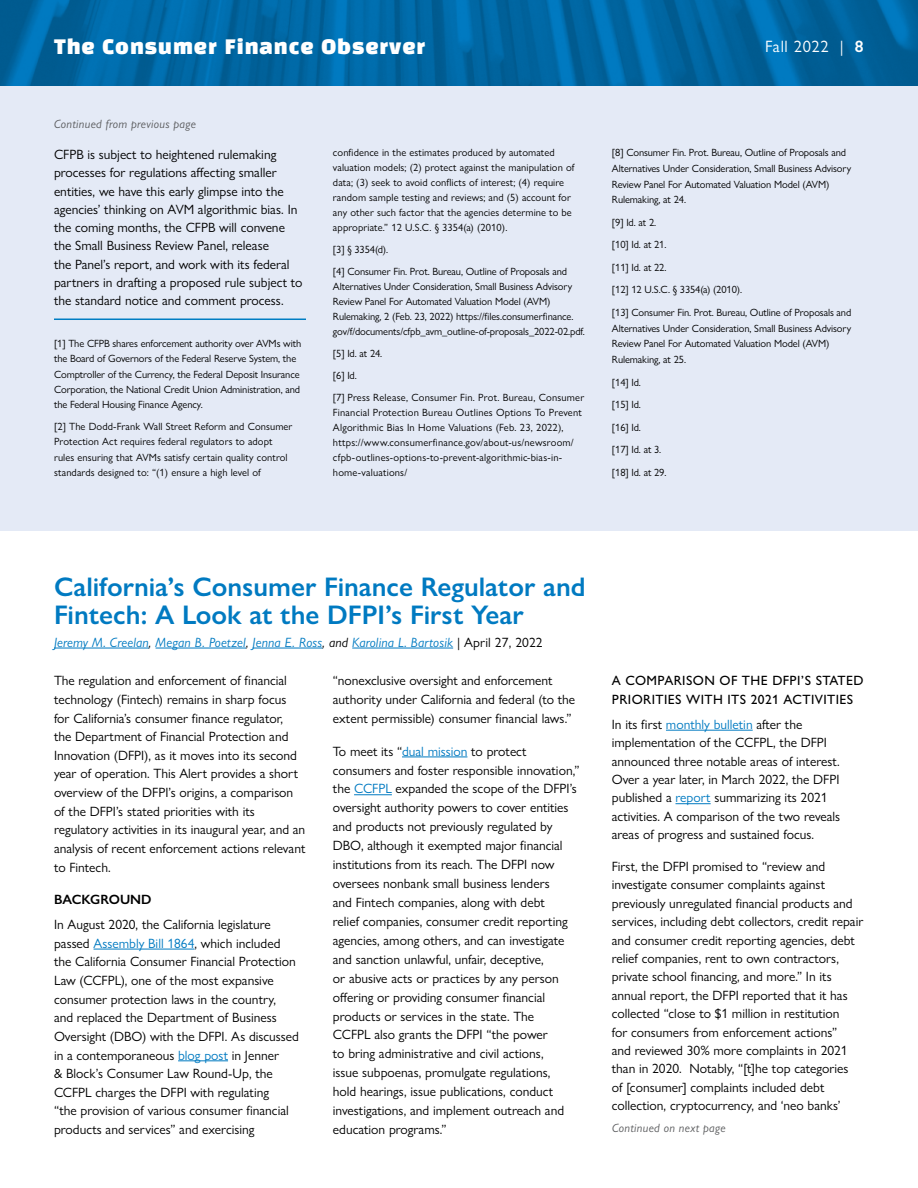
<style>
.page{position:relative;width:918px;height:1188px;background:#fff}
.page>*{position:absolute;margin:0;border:0;box-sizing:border-box;transform-origin:0 0}
.t1{font:600 27px/27.5px "Gill Sans Nova";color:#007ac1}
.t2{font:19.5px "Black Han Sans";letter-spacing:.05em;color:#fff}
.t3{font:16.5px "Gill Sans Nova";letter-spacing:.04em;color:#fff}
.t4{font:13.5px/18.9px "Gill Sans Nova";color:#000}
.t5{font:italic 13.5px "Gill Sans Nova";letter-spacing:.01em;color:#007ac1}
.t6{font:500 13.5px/18.5px "Gill Sans Nova";letter-spacing:.03em;color:#000}
.t7{font:600 13.5px "Gill Sans Nova";color:#000}
.t8{font:italic 12px "Gill Sans Nova";letter-spacing:.025em;color:#58595b}
.t9{font:10.5px/22.5px "Gill Sans Nova";letter-spacing:-.01em;color:#000}
.t10{font:10.5px/15px "Gill Sans Nova";letter-spacing:.01em;color:#000}
.t11{font:10.5px/15px "Gill Sans Nova";letter-spacing:.02em;color:#000}
.s1{font-weight:600}
.s2{color:#000}
.s3{font-style:normal;color:#000}
.s4{color:#007ac1}
</style>
<div class="page">
<img style="left:0;top:0;width:918px;height:86px">
<div style="left:0;top:86px;width:918px;height:445px;background:#e4eaf6"></div>
<hr style="left:54px;top:319px;width:252px;height:1px;background:#007dc3">
<hr style="left:54px;top:648px;width:95px;height:1px;background:#007ac1">
<hr style="left:156px;top:648px;width:90px;height:1px;background:#007ac1">
<hr style="left:253px;top:648px;width:70px;height:1px;background:#007ac1">
<hr style="left:352px;top:648px;width:101px;height:1px;background:#007ac1">
<hr style="left:94px;top:949px;width:100px;height:1px;background:#007ac1">
<hr style="left:178px;top:1061px;width:50px;height:1px;background:#007ac1">
<hr style="left:402px;top:757px;width:65px;height:1px;background:#007ac1">
<hr style="left:354px;top:794px;width:38px;height:1px;background:#007ac1">
<hr style="left:666px;top:730px;width:87px;height:1px;background:#007ac1">
<hr style="left:676px;top:803px;width:35px;height:1px;background:#007ac1">
<h2 class="t2" style="left:54px;top:38px;width:373px">The Consumer Finance Observer</h2>
<p class="t3" style="left:765px;top:36px;width:100px">Fall 2022 | <span class="s1">8</span></p>
<p class="t8" style="left:54px;top:116px;width:143px">Continued from previous page</p>
<p class="t4" style="left:54px;top:145px;width:250px;line-height:18.3px">CFPB is subject to heightened rulemaking processes for regulations affecting smaller entities, we have this early glimpse into the agencies’ thinking on AVM algorithmic bias. In the coming months, the CFPB will convene the Small Business Review Panel, release<br>the Panel’s report, and work with its federal partners in drafting a proposed rule subject to the standard notice and comment process.</p>
<p class="t9" style="left:54px;top:336px;width:249px;line-height:15.3px">[1] The CFPB shares enforcement authority over AVMs with the Board of Governors of the Federal Reserve System, the Comptroller of the Currency, the Federal Deposit Insurance Corporation, the National Credit Union Administration, and the Federal Housing Finance Agency.</p>
<p class="t10" style="left:54px;top:419px;width:240px">[2] The Dodd-Frank Wall Street Reform and Consumer Protection Act requires federal regulators to adopt rules ensuring that AVMs satisfy certain quality control standards designed to: “(1) ensure a high level of</p>
<p class="t10" style="left:333px;top:145px;width:243px">confidence in the estimates produced by automated valuation models; (2) protect against the manipulation of data; (3) seek to avoid conflicts of interest; (4) require random sample testing and reviews; and (5) account for any other such factor that the agencies determine to be appropriate.” 12 U.S.C. § 3354(a) (2010).</p>
<p class="t9" style="left:333px;top:239px;width:236px;line-height:21.8px">[3] § 3354(d).<br>[4] Consumer Fin. Prot. Bureau, Outline of Proposals and</p>
<p class="t9" style="left:333px;top:279px;width:253px;line-height:15px">Alternatives Under Consideration, Small Business Advisory Review Panel For Automated Valuation Model (AVM)<br>Rulemaking, 2 (Feb. 23, 2022) https://files.consumerfinance. gov/f/documents/cfpb_avm_outline-of-proposals_2022-02.pdf.</p>
<p class="t11" style="left:333px;top:342px;width:253px;line-height:21.8px">[5] Id. at 24.<br>[6] Id.<br>[7] Press Release, Consumer Fin. Prot. Bureau, Consumer</p>
<p class="t11" style="left:333px;top:404px;width:250px">Financial Protection Bureau Outlines Options To Prevent Algorithmic Bias In Home Valuations (Feb. 23, 2022), https://www.consumerfinance.gov/about-us/newsroom/ cfpb-outlines-options-to-prevent-algorithmic-bias-in&shy;home-valuations/</p>
<p class="t9" style="left:612px;top:145px;width:241px;line-height:15.8px">[8] Consumer Fin. Prot. Bureau, Outline of Proposals and Alternatives Under Consideration, Small Business Advisory Review Panel For Automated Valuation Model (AVM)<br>Rulemaking, at 24.</p>
<p class="t9" style="left:612px;top:211px;width:241px">[9] Id. at 2.<br>[10] Id. at 21.<br>[11] Id. at 22.<br>[12] 12 U.S.C. § 3354(a) (2010).<br>[13] Consumer Fin. Prot. Bureau, Outline of Proposals and</p>
<p class="t9" style="left:612px;top:320px;width:241px;line-height:15.8px">Alternatives Under Consideration, Small Business Advisory<br>Review Panel For Automated Valuation Model (AVM)<br>Rulemaking, at 25.</p>
<p class="t9" style="left:612px;top:371px;width:56px">[14] Id.<br>[15] Id.<br>[16] Id.<br>[17] Id. at 3. [18] Id. at 29.</p>
<h1 class="t1" style="left:54px;top:573px;width:533px">California’s Consumer Finance Regulator and<br>Fintech: A Look at the DFPI’s First Year</h1>
<p class="t5" style="left:54px;top:634px;width:490px">Jeremy M. Creelan<span class="s2">,</span> Megan B. Poetzel<span class="s2">,</span> Jenna E. Ross<span class="s2">, and</span> Karolina L. Bartosik <span class="s3">| April 27, 2022</span></p>
<p class="t4" style="left:54px;top:671px;width:253px">The regulation and enforcement of financial technology (Fintech) remains in sharp focus<br>for California’s consumer finance regulator,<br>the Department of Financial Protection and Innovation (DFPI), as it moves into its second year of operation. This Alert provides a short overview of the DFPI’s origins, a comparison of the DFPI’s stated priorities with its regulatory activities in its inaugural year, and an analysis of recent enforcement actions relevant to Fintech.</p>
<p class="t7" style="left:54px;top:891px;width:99px">BACKGROUND</p>
<p class="t4" style="left:54px;top:915px;width:246px">In August 2020, the California legislature passed <span class="s4">Assembly Bill 1864</span>, which included the California Consumer Financial Protection Law (CCFPL), one of the most expansive consumer protection laws in the country,<br>and replaced the Department of Business Oversight (DBO) with the DFPI. As discussed in a contemporaneous <span class="s4">blog post</span> in Jenner<br>&amp; Block’s Consumer Law Round-Up, the CCFPL charges the DFPI with regulating<br>“the provision of various consumer financial products and services” and exercising</p>
<p class="t4" style="left:333px;top:671px;width:244px">“nonexclusive oversight and enforcement authority under California and federal (to the extent permissible) consumer financial laws.”</p>
<p class="t4" style="left:333px;top:741px;width:248px">To meet its “<span class="s4">dual mission</span> to protect consumers and foster responsible innovation,” the <span class="s4">CCFPL</span> expanded the scope of the DFPI’s oversight authority powers to cover entities and products not previously regulated by DBO, although it exempted major financial institutions from its reach. The DFPI now oversees nonbank small business lenders<br>and Fintech companies, along with debt<br>relief companies, consumer credit reporting agencies, among others, and can investigate and sanction unlawful, unfair, deceptive,<br>or abusive acts or practices by any person offering or providing consumer financial products or services in the state. The<br>CCFPL also grants the DFPI “the power<br>to bring administrative and civil actions,<br>issue subpoenas, promulgate regulations,<br>hold hearings, issue publications, conduct investigations, and implement outreach and education programs.”</p>
<p class="t6" style="left:612px;top:671px;width:253px">A COMPARISON OF THE DFPI’S STATED<br>PRIORITIES WITH ITS 2021 ACTIVITIES</p>
<p class="t4" style="left:612px;top:715px;width:230px;line-height:18.5px">In its first <span class="s4">monthly bulletin</span> after the implementation of the CCFPL, the DFPI announced three notable areas of interest.<br>Over a year later, in March 2022, the DFPI published a <span class="s4">report</span> summarizing its 2021 activities. A comparison of the two reveals areas of progress and sustained focus.</p>
<p class="t4" style="left:612px;top:857px;width:253px;line-height:18.5px">First, the DFPI promised to “review and investigate consumer complaints against previously unregulated financial products and services, including debt collectors, credit repair and consumer credit reporting agencies, debt relief companies, rent to own contractors, private school financing, and more.” In its annual report, the DFPI reported that it has collected “close to $1 million in restitution<br>for consumers from enforcement actions”<br>and reviewed 30% more complaints in 2021 than in 2020. Notably, “[t]he top categories<br>of [consumer] complaints included debt collection, cryptocurrency, and ‘neo banks’</p>
<p class="t8" style="left:612px;top:1121px;width:115px">Continued on next page</p>
</div>
